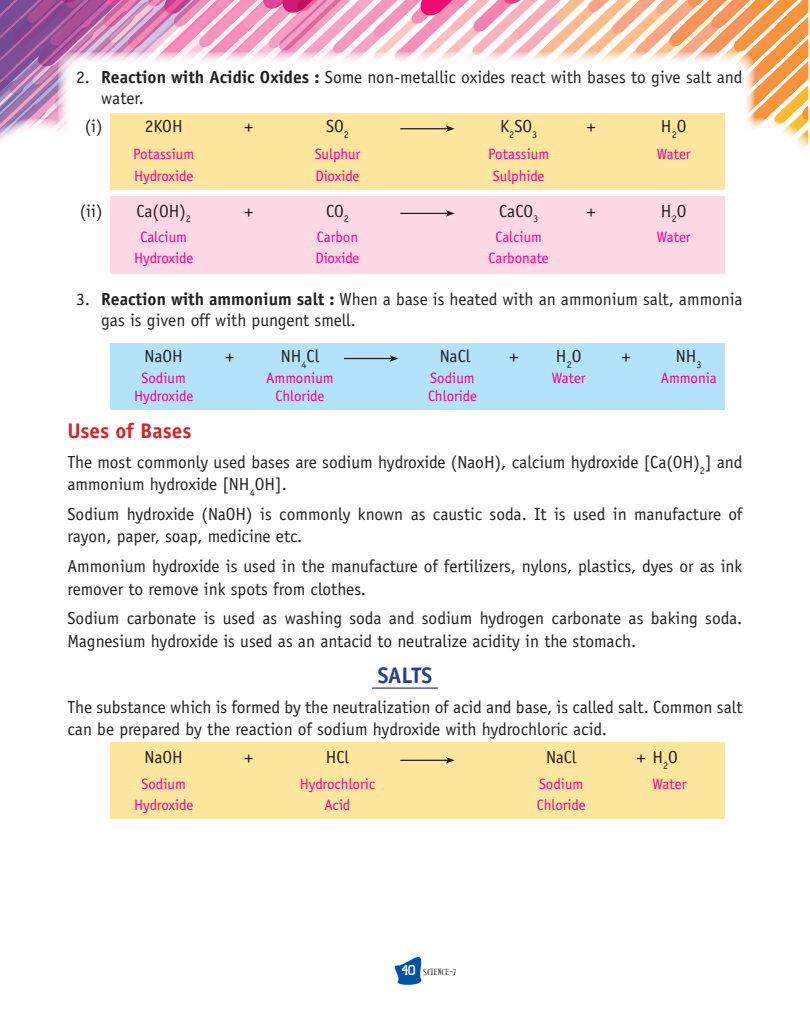
<style>
.page{position:relative;width:810px;height:1035px;background:#fff}
.page>*{position:absolute;margin:0;border:0;box-sizing:border-box;transform-origin:0 0}
.t1{font:700 22.5px "Officina Sans";letter-spacing:-.01em;color:#2a3f91}
.t2{font:700 21.25px "Officina Sans";color:#d42429}
.t3{font:17.5px/22.5px "Officina Sans";color:#241f1f}
.t4{font:15px "Officina Sans";color:#ee008c}
.t5{font:15px "Officina Sans";letter-spacing:-.02em;color:#ee008c}
.t6{font:8.75px "Alleycat ICG";color:#241f1f}
.s1{font-weight:700}
.s2{font-family:"Cash Font";font-size:13.75px;color:#fff}
</style>
<div class="page">
<svg style="left:394px;top:957px;width:28px;height:28px"></svg>
<div style="left:111px;top:742px;width:614px;height:77px;background:#ffe69f"></div>
<div style="left:111px;top:196px;width:614px;height:78px;background:#ffd8e6"></div>
<div style="left:111px;top:344px;width:614px;height:66px;background:#b2e3fa"></div>
<hr style="left:372px;top:687px;width:66px;height:2px;background:#2a3f91">
<svg style="left:0;top:0;width:809px;height:237px"></svg>
<hr style="left:344px;top:358px;width:48px;height:1px;background:#241f1f">
<svg style="left:390px;top:355px;width:8px;height:7px"></svg>
<hr style="left:400px;top:760px;width:48px;height:1px;background:#241f1f">
<svg style="left:446px;top:757px;width:9px;height:6px"></svg>
<p class="t3" style="left:101px;top:66px;width:643px;line-height:21px;text-indent:-25px">2. <span class="s1">Reaction with Acidic Oxides :</span> Some non-metallic oxides react with bases to give salt and water.</p>
<p class="t3" style="left:85px;top:115px;width:19px">(i)</p>
<p class="t3" style="left:145px;top:115px;width:39px">2KOH</p>
<p class="t3" style="left:244px;top:115px;width:10px">+</p>
<p class="t3" style="left:326px;top:115px;width:24px">SO<sub>2</sub></p>
<p class="t3" style="left:500px;top:115px;width:39px">K<sub>2</sub>SO<sub>3</sub></p>
<p class="t3" style="left:587px;top:115px;width:10px">+</p>
<p class="t3" style="left:661px;top:115px;width:27px">H<sub>2</sub>O</p>
<p class="t4" style="left:133px;top:145px;width:62px">Potassium</p>
<p class="t4" style="left:315px;top:145px;width:47px">Sulphur</p>
<p class="t4" style="left:488px;top:145px;width:62px">Potassium</p>
<p class="t4" style="left:657px;top:145px;width:35px">Water</p>
<p class="t5" style="left:134px;top:167px;width:61px">Hydroxide</p>
<p class="t5" style="left:315px;top:167px;width:46px">Dioxide</p>
<p class="t4" style="left:493px;top:167px;width:53px">Sulphide</p>
<p class="t3" style="left:80px;top:199px;width:113px">(ii) Ca(OH)<sub>2</sub></p>
<p class="t3" style="left:244px;top:199px;width:10px">+</p>
<p class="t3" style="left:326px;top:199px;width:24px">CO<sub>2</sub></p>
<p class="t3" style="left:499px;top:199px;width:41px">CaCO<sub>3</sub></p>
<p class="t3" style="left:587px;top:199px;width:10px">+</p>
<p class="t3" style="left:661px;top:199px;width:27px">H<sub>2</sub>O</p>
<p class="t4" style="left:140px;top:228px;width:48px">Calcium</p>
<p class="t4" style="left:317px;top:228px;width:43px">Carbon</p>
<p class="t4" style="left:495px;top:228px;width:48px">Calcium</p>
<p class="t4" style="left:657px;top:228px;width:35px">Water</p>
<p class="t5" style="left:134px;top:250px;width:61px">Hydroxide</p>
<p class="t5" style="left:315px;top:250px;width:46px">Dioxide</p>
<p class="t4" style="left:489px;top:250px;width:62px">Carbonate</p>
<p class="t3" style="left:101px;top:288px;width:643px;line-height:21px;text-indent:-25px">3. <span class="s1">Reaction with ammonium salt :</span> When a base is heated with an ammonium salt, ammonia gas is given off with pungent smell.</p>
<p class="t3" style="left:145px;top:345px;width:40px">NaOH</p>
<p class="t3" style="left:226px;top:345px;width:10px">+</p>
<p class="t3" style="left:281px;top:345px;width:40px">NH<sub>4</sub>Cl</p>
<p class="t3" style="left:440px;top:345px;width:32px">NaCl</p>
<p class="t3" style="left:509px;top:345px;width:10px">+</p>
<p class="t3" style="left:556px;top:345px;width:27px">H<sub>2</sub>O</p>
<p class="t3" style="left:622px;top:345px;width:10px">+</p>
<p class="t3" style="left:676px;top:345px;width:27px">NH<sub>3</sub></p>
<p class="t4" style="left:142px;top:369px;width:46px">Sodium</p>
<p class="t4" style="left:266px;top:369px;width:69px">Ammonium</p>
<p class="t4" style="left:430px;top:369px;width:46px">Sodium</p>
<p class="t4" style="left:552px;top:369px;width:35px">Water</p>
<p class="t4" style="left:661px;top:369px;width:57px">Ammonia</p>
<p class="t5" style="left:134px;top:387px;width:61px">Hydroxide</p>
<p class="t4" style="left:276px;top:387px;width:50px">Chloride</p>
<p class="t4" style="left:428px;top:387px;width:50px">Chloride</p>
<p class="t2" style="left:67px;top:418px;width:125px">Uses of Bases</p>
<p class="t3" style="left:67px;top:451px;width:676px">The most commonly used bases are sodium hydroxide (NaoH), calcium hydroxide [Ca(OH)<sub>2</sub>] and ammonium hydroxide [NH<sub>4</sub>OH].</p>
<p class="t3" style="left:67px;top:503px;width:676px">Sodium hydroxide (NaOH) is commonly known as caustic soda. It is used in manufacture of rayon, paper, soap, medicine etc.</p>
<p class="t3" style="left:67px;top:555px;width:676px">Ammonium hydroxide is used in the manufacture of fertilizers, nylons, plastics, dyes or as ink remover to remove ink spots from clothes.</p>
<p class="t3" style="left:67px;top:607px;width:676px">Sodium carbonate is used as washing soda and sodium hydrogen carbonate as baking soda.<br>Magnesium hydroxide is used as an antacid to neutralize acidity in the stomach.</p>
<p class="t1" style="left:378px;top:661px;width:56px">SALTS</p>
<p class="t3" style="left:67px;top:696px;width:677px">The substance which is formed by the neutralization of acid and base, is called salt. Common salt can be prepared by the reaction of sodium hydroxide with hydrochloric acid.</p>
<p class="t3" style="left:145px;top:746px;width:40px">NaOH</p>
<p class="t3" style="left:244px;top:746px;width:10px">+</p>
<p class="t3" style="left:326px;top:746px;width:25px">HCl</p>
<p class="t3" style="left:546px;top:746px;width:32px">NaCl</p>
<p class="t3" style="left:637px;top:746px;width:43px">+ H<sub>2</sub>O</p>
<p class="t4" style="left:142px;top:775px;width:46px">Sodium</p>
<p class="t4" style="left:300px;top:775px;width:77px">Hydrochloric</p>
<p class="t4" style="left:539px;top:775px;width:46px">Sodium</p>
<p class="t4" style="left:652px;top:775px;width:35px">Water</p>
<p class="t5" style="left:134px;top:796px;width:61px">Hydroxide</p>
<p class="t4" style="left:325px;top:796px;width:27px">Acid</p>
<p class="t4" style="left:537px;top:796px;width:50px">Chloride</p>
<p class="t6" style="left:402px;top:967px;width:55px"><span class="s2">40</span> SCIENCE-7</p>
</div>
